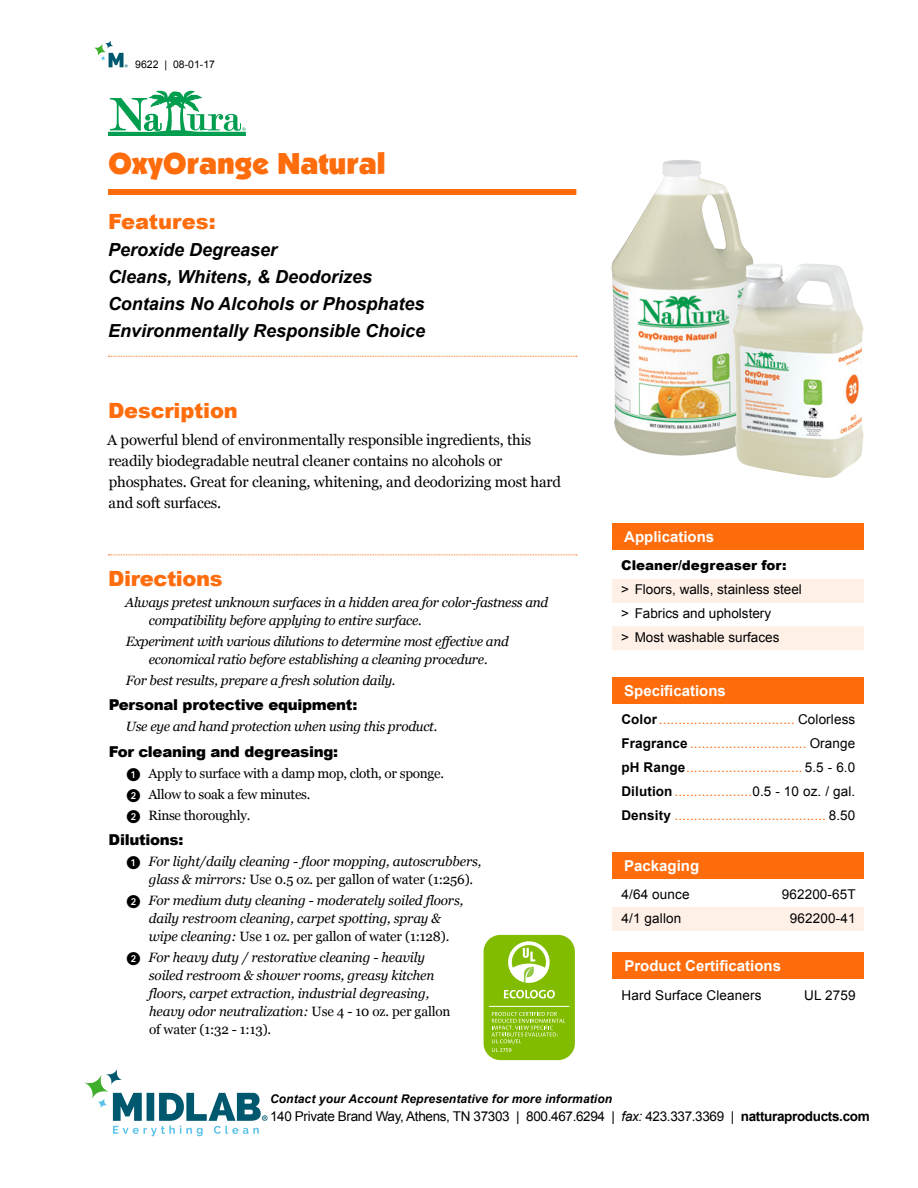
<style>
.page{position:relative;width:918px;height:1188px;background:#fff}
.page>*{position:absolute;margin:0;border:0;box-sizing:border-box;transform-origin:0 0}
.t1{font:30px "Boulder";color:#ff6c0c}
.t2{font:900 21px "Arial";letter-spacing:-.01em;color:#ff6c0c}
.t3{font:italic 700 18px/27px "Arial";color:#000}
.t4{font:15px/21px "Georgia";letter-spacing:-.01em;color:#000}
.t5{font:900 15px "Arial";letter-spacing:-.02em;color:#000}
.t6{font:700 15px "Arial";color:#fff}
.t7{font:italic 13.5px/18px "Georgia";letter-spacing:-.02em;color:#000}
.t8{font:13.5px/24px "Arial";letter-spacing:.01em;color:#ff6c0c;text-align:justify}
.t9{font:13.5px/24px "Arial";color:#000}
.t10{font:13.5px/21px "Georgia";letter-spacing:-.02em;color:#000}
.t11{font:13.5px "Arial";letter-spacing:-.025em;color:#000}
.t12{font:900 13.5px "Arial";color:#000}
.t13{font:italic 700 12px "Arial";letter-spacing:.01em;color:#000}
.t14{font:10.5px "Arial";color:#000}
.s1{font-family:"European Pi One"}
.s2{font-family:"European Pi One";font-style:normal}
.s3{font-style:normal}
.s4{font-weight:700;color:#000}
.s5{color:#000}
.s6{font-style:italic}
.s7{font-weight:700}
</style>
<div class="page">
<svg style="left:113px;top:1093px;width:155px;height:43px"></svg>
<svg style="left:84px;top:1074px;width:25px;height:25px"></svg>
<svg style="left:106px;top:1068px;width:16px;height:17px"></svg>
<svg style="left:97px;top:1098px;width:11px;height:10px"></svg>
<svg style="left:94px;top:43px;width:12px;height:13px"></svg>
<svg style="left:105px;top:40px;width:8px;height:9px"></svg>
<svg style="left:100px;top:53px;width:28px;height:14px"></svg>
<div style="left:612px;top:579px;width:252px;height:24px;background:#fff0e7"></div>
<div style="left:612px;top:626px;width:252px;height:24px;background:#fff0e7"></div>
<div style="left:612px;top:524px;width:252px;height:26px;background:#ff6c0c"></div>
<div style="left:612px;top:852px;width:252px;height:27px;background:#ff6c0c"></div>
<div style="left:612px;top:677px;width:252px;height:27px;background:#ff6c0c"></div>
<hr style="left:108px;top:135px;width:138px;height:1px;background:#009d4e">
<svg style="left:108px;top:90px;width:138px;height:45px"></svg>
<img style="left:611px;top:160px;width:143px;height:296px">
<img style="left:733px;top:264px;width:131px;height:214px">
<div style="left:612px;top:907px;width:252px;height:24px;background:#fff0e7"></div>
<div style="left:484px;top:935px;width:91px;height:125px;background:#82bc00;border-radius:17px"></div>
<svg style="left:508px;top:941px;width:42px;height:42px"></svg>
<svg style="left:491px;top:1012px;width:74px;height:40px"></svg>
<hr style="left:489px;top:1006px;width:80px;height:1px;background:#fff">
<svg style="left:504px;top:990px;width:51px;height:8px"></svg>
<div style="left:108px;top:189px;width:468px;height:6px;background:#ff6c0c"></div>
<svg style="left:108px;top:356px;width:469px;height:1px"></svg>
<svg style="left:108px;top:554px;width:469px;height:1px"></svg>
<div style="left:612px;top:952px;width:252px;height:27px;background:#ff6c0c"></div>
<p class="t14" style="left:135px;top:57px;width:81px">9622 | 08-01-17</p>
<h1 class="t1" style="left:108px;top:146px;width:279px">OxyOrange Natural</h1>
<h2 class="t2" style="left:108px;top:206px;width:109px">Features:</h2>
<h3 class="t3" style="left:108px;top:237px;width:319px">Peroxide Degreaser<br>Cleans, Whitens, &amp; Deodorizes<br>Contains No Alcohols or Phosphates<br>Environmentally Responsible Choice</h3>
<h2 class="t2" style="left:108px;top:396px;width:131px">Description</h2>
<p class="t4" style="left:107px;top:430px;width:456px">A powerful blend of environmentally responsible ingredients, this readily biodegradable neutral cleaner contains no alcohols or phosphates. Great for cleaning, whitening, and deodorizing most hard and soft surfaces.</p>
<p class="t6" style="left:624px;top:527px;width:92px">Applications</p>
<p class="t12" style="left:621px;top:556px;width:167px">Cleaner/degreaser for:</p>
<p class="t9" style="left:621px;top:578px;width:182px">&gt; Floors, walls, stainless steel &gt; Fabrics and upholstery<br>&gt; Most washable surfaces</p>
<h2 class="t2" style="left:108px;top:563px;width:116px">Directions</h2>
<p class="t7" style="left:149px;top:593px;width:401px;text-indent:-24px">Always pretest unknown surfaces in a hidden area for color-fastness and compatibility before applying to entire surface.</p>
<p class="t7" style="left:126px;top:632px;width:384px;text-align:center">Experiment with various dilutions to determine most effective and economical ratio before establishing a cleaning procedure.</p>
<p class="t7" style="left:126px;top:671px;width:271px">For best results, prepare a fresh solution daily.</p>
<p class="t5" style="left:109px;top:694px;width:250px">Personal protective equipment:</p>
<p class="t7" style="left:126px;top:718px;width:313px">Use eye and hand protection when using this product.</p>
<p class="t5" style="left:109px;top:740px;width:231px">For cleaning and degreasing:</p>
<p class="t10" style="left:127px;top:763px;width:319px"><span class="s1">1</span> Apply to surface with a damp mop, cloth, or sponge.<br><span class="s1">2</span> Allow to soak a few minutes.<br><span class="s1">2</span> Rinse thoroughly.</p>
<p class="t5" style="left:109px;top:829px;width:76px">Dilutions:</p>
<p class="t7" style="left:149px;top:853px;width:334px;text-indent:-22px"><span class="s2">1</span> For light/daily cleaning - floor mopping, autoscrubbers, glass &amp; mirrors: <span class="s3">Use 0.5 oz. per gallon of water (1:256).</span></p>
<p class="t7" style="left:127px;top:892px;width:338px;text-align:center"><span class="s2">2</span> For medium duty cleaning - moderately soiled floors, daily restroom cleaning, carpet spotting, spray &amp;<br>wipe cleaning: <span class="s3">Use 1 oz. per gallon of water (1:128).</span></p>
<p class="t7" style="left:149px;top:949px;width:303px;text-indent:-22px"><span class="s2">2</span> For heavy duty / restorative cleaning - heavily soiled restroom &amp; shower rooms, greasy kitchen floors, carpet extraction, industrial degreasing, heavy odor neutralization: <span class="s3">Use 4 - 10 oz. per gallon of water (1:32 - 1:13).</span></p>
<p class="t6" style="left:624px;top:956px;width:158px">Product Certifications</p>
<p class="t6" style="left:624px;top:681px;width:103px">Specifications</p>
<p class="t8" style="left:621px;top:708px;width:236px"><span class="s4">Color</span>................................... <span class="s5">Colorless </span><span class="s4">Fragrance</span> .............................. <span class="s5">Orange </span><span class="s4">pH Range</span>.............................. <span class="s5">5.5 - 6.0<br></span><span class="s4">Dilution</span>....................<span class="s5">0.5 - 10 oz. / gal.<br></span><span class="s4">Density</span> ....................................... <span class="s5">8.50</span></p>
<p class="t6" style="left:624px;top:856px;width:77px">Packaging</p>
<p class="t9" style="left:622px;top:883px;width:70px">4/64 ounce</p>
<p class="t9" style="left:782px;top:883px;width:76px">962200-65T</p>
<p class="t9" style="left:622px;top:907px;width:61px">4/1 gallon</p>
<p class="t9" style="left:790px;top:907px;width:67px">962200-41</p>
<p class="t9" style="left:622px;top:983px;width:141px">Hard Surface Cleaners</p>
<p class="t9" style="left:804px;top:983px;width:53px">UL 2759</p>
<p class="t13" style="left:270px;top:1091px;width:344px">Contact your Account Representative for more information</p>
<p class="t11" style="left:270px;top:1108px;width:601px">140 Private Brand Way, Athens, TN 37303 | 800.467.6294 | <span class="s6">fax:</span> 423.337.3369 | <span class="s7">natturaproducts.com</span></p>
</div>
